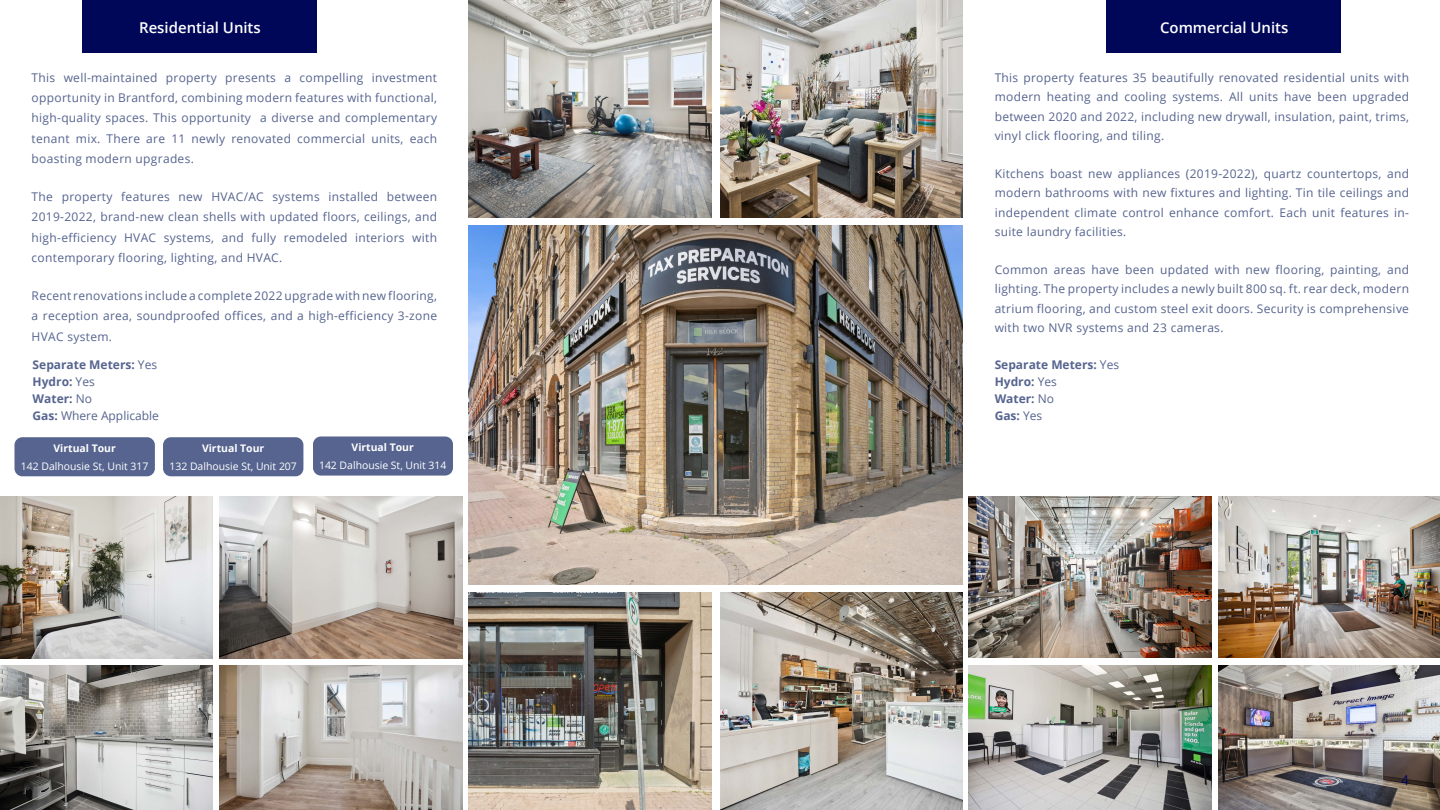
<style>
.page{position:relative;width:1440px;height:810px;background:#fff}
.page>*{position:absolute;margin:0;border:0;box-sizing:border-box;transform-origin:0 0}
.t1{font:600 14.92px "Open Sans";color:#fff}
.t2{font:13.5px "Open Sans";color:#000759}
.t3{font:12px/19.5px "Open Sans";letter-spacing:.025em;color:#56648f;text-align:justify}
.t4{font:700 12px/17px "Open Sans";color:#56648f}
.t5{font:10.43px "Open Sans";color:#fff}
.t6{font:700 10.43px "Open Sans";color:#fff}
.s1{font-weight:400}
</style>
<div class="page">
<div style="left:82px;top:0;width:235px;height:52px;background:#000759"></div>
<img style="left:0;top:666px;width:212px;height:144px">
<img style="left:219px;top:666px;width:243px;height:144px">
<img style="left:220px;top:497px;width:242px;height:161px">
<img style="left:0;top:497px;width:212px;height:161px">
<img style="left:968px;top:666px;width:243px;height:144px">
<img style="left:1219px;top:666px;width:221px;height:144px">
<img style="left:1219px;top:496px;width:221px;height:162px">
<img style="left:968px;top:496px;width:243px;height:162px">
<div style="left:1107px;top:0;width:234px;height:52px;background:#000759"></div>
<div style="left:163px;top:437px;width:140px;height:39px;background:#56648f;border-radius:8px"></div>
<img style="left:468px;top:0;width:243px;height:218px">
<img style="left:720px;top:0;width:243px;height:218px">
<img style="left:468px;top:226px;width:495px;height:358px">
<img style="left:468px;top:592px;width:243px;height:218px">
<img style="left:720px;top:592px;width:243px;height:218px">
<div style="left:14px;top:437px;width:141px;height:39px;background:#56648f;border-radius:8px"></div>
<div style="left:313px;top:436px;width:140px;height:40px;background:#56648f;border-radius:8px"></div>
<p class="t1" style="left:139px;top:17px;width:123px">Residential Units</p>
<p class="t3" style="left:32px;top:67px;width:407px;line-height:20.2px">This well-maintained property presents a compelling investment opportunity in Brantford, combining modern features with functional, high-quality spaces. This opportunity a diverse and complementary tenant mix. There are 11 newly renovated commercial units, each boasting modern upgrades.</p>
<p class="t3" style="left:32px;top:186px;width:407px;line-height:20.2px">The property features new HVAC/AC systems installed between 2019-2022, brand-new clean shells with updated floors, ceilings, and high-efficiency HVAC systems, and fully remodeled interiors with contemporary flooring, lighting, and HVAC.</p>
<p class="t3" style="left:32px;top:285px;width:407px;line-height:20.2px">Recent renovations include a complete 2022 upgrade with new flooring, a reception area, soundproofed offices, and a high-efficiency 3-zone HVAC system.</p>
<p class="t1" style="left:1160px;top:17px;width:130px">Commercial Units</p>
<p class="t3" style="left:995px;top:68px;width:416px">This property features 35 beautifully renovated residential units with modern heating and cooling systems. All units have been upgraded between 2020 and 2022, including new drywall, insulation, paint, trims, vinyl click flooring, and tiling.</p>
<p class="t3" style="left:995px;top:164px;width:416px">Kitchens boast new appliances (2019-2022), quartz countertops, and modern bathrooms with new fixtures and lighting. Tin tile ceilings and independent climate control enhance comfort. Each unit features in&shy;suite laundry facilities.</p>
<p class="t3" style="left:995px;top:260px;width:416px">Common areas have been updated with new flooring, painting, and lighting. The property includes a newly built 800 sq. ft. rear deck, modern atrium flooring, and custom steel exit doors. Security is comprehensive with two NVR systems and 23 cameras.</p>
<p class="t4" style="left:33px;top:356px;width:128px">Separate Meters: <span class="s1">Yes<br></span>Hydro: <span class="s1">Yes<br></span>Water: <span class="s1">No<br></span>Gas: <span class="s1">Where Applicable</span></p>
<p class="t4" style="left:995px;top:356px;width:126px">Separate Meters: <span class="s1">Yes<br></span>Hydro: <span class="s1">Yes<br></span>Water: <span class="s1">No<br></span>Gas: <span class="s1">Yes</span></p>
<p class="t6" style="left:53px;top:441px;width:64px">Virtual Tour</p>
<p class="t5" style="left:21px;top:459px;width:129px">142 Dalhousie St, Unit 317</p>
<p class="t6" style="left:202px;top:441px;width:64px">Virtual Tour</p>
<p class="t5" style="left:169px;top:459px;width:129px">132 Dalhousie St, Unit 207</p>
<p class="t6" style="left:352px;top:440px;width:64px">Virtual Tour</p>
<p class="t5" style="left:319px;top:458px;width:129px">142 Dalhousie St, Unit 314</p>
<p class="t2" style="left:1401px;top:771px;width:9px">4</p>
</div>
